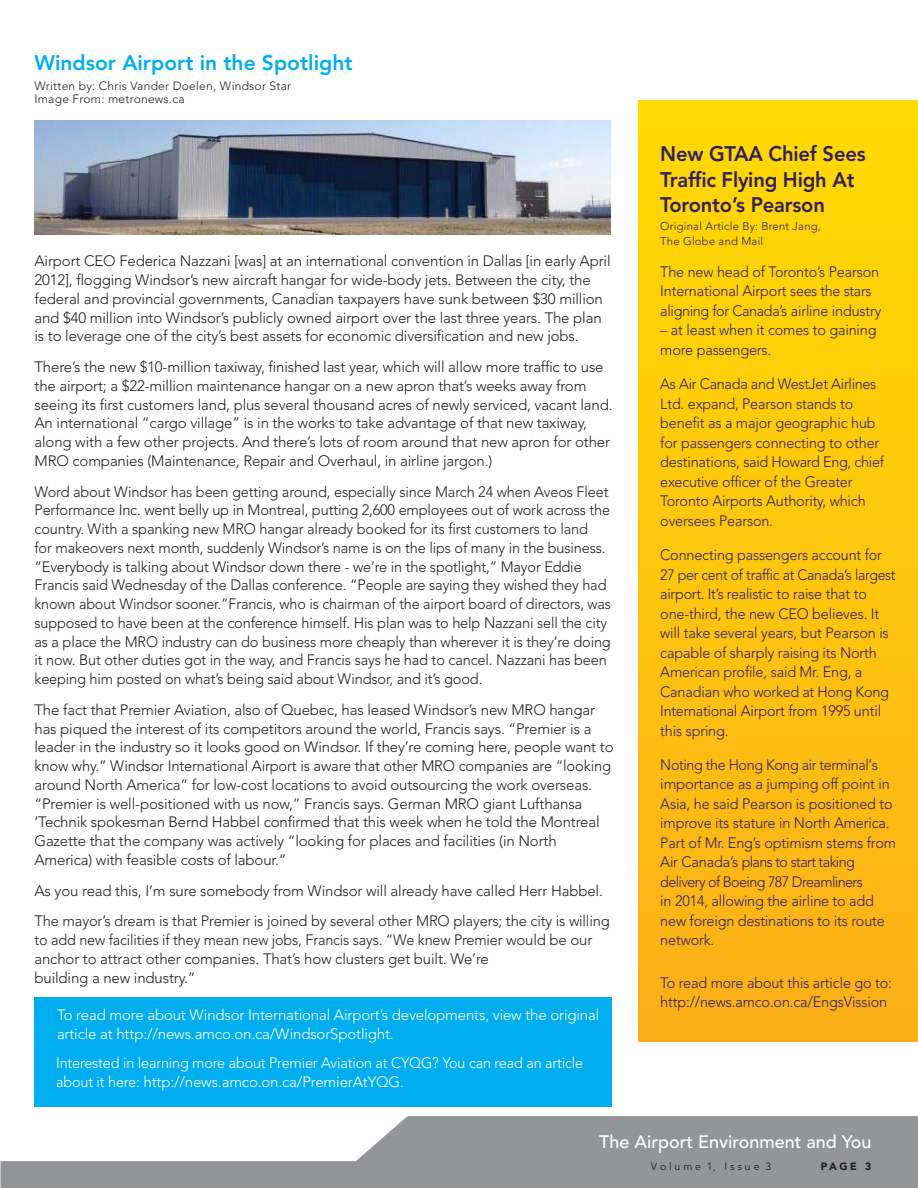
<style>
.page{position:relative;width:918px;height:1188px;background:#fff}
.page>*{position:absolute;margin:0;border:0;box-sizing:border-box;transform-origin:0 0}
.t1{font:800 21px/25.5px "Avenir LT Std";letter-spacing:-.01em;color:#341f61;scale:.96 1}
.t2{font:800 21px "Avenir LT Std";color:#00aeef}
.t3{font:500 18px "Avenir LT Std";color:#fff}
.t4{font:300 15px/18.8px "Avenir LT Std";letter-spacing:-.01em;color:#231f20}
.t5{font:300 15px/19.5px "Avenir LT Std";letter-spacing:-.01em;color:#341f61;scale:.96 1}
.t6{font:300 15px/19.5px "Avenir LT Std";letter-spacing:-.01em;color:#341f61;scale:.95 1}
.t7{font:300 15px/18.8px "Avenir LT Std";letter-spacing:-.01em;color:#231f20;scale:.96 1}
.t8{font:300 15px/18.8px "Avenir LT Std";letter-spacing:-.01em;color:#fff}
.t9{font:300 15px/18.8px "Avenir LT Std";letter-spacing:-.01em;color:#fff;scale:.96 1}
.t10{font:300 12px/13.5px "Avenir LT Std";letter-spacing:.02em;color:#231f20}
.t11{font:300 11.25px/15px "Avenir LT Std";letter-spacing:.02em;color:#341f61}
.t12{font:10.5px "Avenir LT Std";color:#231f20}
.t13{font:900 10.5px "Avenir LT Std";color:#231f20}
</style>
<div class="page">
<svg style="left:1px;top:1116px;width:917px;height:72px;fill:#939598"></svg>
<div style="left:34px;top:997px;width:578px;height:110px;background:#00aeef"></div>
<div style="left:639px;top:101px;width:279px;height:941px;background:linear-gradient(to bottom,#ffda00,#fbaf19)"></div>
<img style="left:34px;top:121px;width:577px;height:113px">
<h1 class="t2" style="left:34px;top:50px;width:320px">Windsor Airport in the Spotlight</h1>
<p class="t10" style="left:34px;top:79px;width:258px">Written by: Chris Vander Doelen, Windsor Star<br>Image From: metronews.ca</p>
<p class="t4" style="left:34px;top:252px;width:578px">Airport CEO Federica Nazzani [was] at an international convention in Dallas [in early April 2012], flogging Windsor’s new aircraft hangar for wide-body jets. Between the city, the federal and provincial governments, Canadian taxpayers have sunk between $30 million and $40 million into Windsor’s publicly owned airport over the last three years. The plan is to leverage one of the city’s best assets for economic diversification and new jobs.</p>
<p class="t4" style="left:34px;top:358px;width:580px">There’s the new $10-million taxiway, finished last year, which will allow more traffic to use the airport; a $22-million maintenance hangar on a new apron that’s weeks away from seeing its first customers land, plus several thousand acres of newly serviced, vacant land.<br>An international “cargo village” is in the works to take advantage of that new taxiway, along with a few other projects. And there’s lots of room around that new apron for other MRO companies (Maintenance, Repair and Overhaul, in airline jargon.)</p>
<p class="t4" style="left:34px;top:482px;width:578px">Word about Windsor has been getting around, especially since March 24 when Aveos Fleet Performance Inc. went belly up in Montreal, putting 2,600 employees out of work across the country. With a spanking new MRO hangar already booked for its first customers to land<br>for makeovers next month, suddenly Windsor’s name is on the lips of many in the business. “Everybody is talking about Windsor down there - we’re in the spotlight,” Mayor Eddie Francis said Wednesday of the Dallas conference. “People are saying they wished they had known about Windsor sooner.”Francis, who is chairman of the airport board of directors, was supposed to have been at the conference himself. His plan was to help Nazzani sell the city as a place the MRO industry can do business more cheaply than wherever it is they’re doing it now. But other duties got in the way, and Francis says he had to cancel. Nazzani has been keeping him posted on what’s being said about Windsor, and it’s good.</p>
<p class="t4" style="left:34px;top:700px;width:581px">The fact that Premier Aviation, also of Quebec, has leased Windsor’s new MRO hangar has piqued the interest of its competitors around the world, Francis says. “Premier is a leader in the industry so it looks good on Windsor. If they’re coming here, people want to know why.” Windsor International Airport is aware that other MRO companies are “looking around North America” for low-cost locations to avoid outsourcing the work overseas. “Premier is well-positioned with us now,” Francis says. German MRO giant Lufthansa ‘Technik spokesman Bernd Habbel confirmed that this week when he told the Montreal Gazette that the company was actively “looking for places and facilities (in North America) with feasible costs of labour.”</p>
<p class="t4" style="left:34px;top:875px;width:577px;line-height:30.8px">As you read this, I’m sure somebody from Windsor will already have called Herr Habbel.<br>The mayor’s dream is that Premier is joined by several other MRO players; the city is willing</p>
<p class="t7" style="left:34px;top:931px;width:583px">to add new facilities if they mean new jobs, Francis says. “We knew Premier would be our anchor to attract other companies. That’s how clusters get built. We’re<br>building a new industry.”</p>
<p class="t8" style="left:57px;top:1006px;width:544px">To read more about Windsor International Airport’s developments, view the original article at http://news.amco.on.ca/WindsorSpotlight.</p>
<p class="t9" style="left:56px;top:1054px;width:551px">Interested in learning more about Premier Aviation at CYQG? You can read an article about it here: http://news.amco.on.ca/PremierAtYQG.</p>
<h1 class="t1" style="left:660px;top:141px;width:215px">New GTAA Chief Sees<br>Traffic Flying High At<br>Toronto’s Pearson</h1>
<p class="t11" style="left:660px;top:219px;width:162px">Original Article By: Brent Jang,<br>The Globe and Mail</p>
<p class="t5" style="left:660px;top:262px;width:232px">The new head of Toronto’s Pearson<br>International Airport sees the stars aligning for Canada’s airline industry</p>
<p class="t5" style="left:660px;top:321px;width:227px">– at least when it comes to gaining more passengers.</p>
<p class="t5" style="left:660px;top:375px;width:235px">As Air Canada and WestJet Airlines<br>Ltd. expand, Pearson stands to benefit as a major geographic hub for passengers connecting to other destinations, said Howard Eng, chief executive officer of the Greater<br>Toronto Airports Authority, which oversees Pearson.</p>
<p class="t5" style="left:660px;top:546px;width:247px">Connecting passengers account for 27 per cent of traffic at Canada’s largest airport. It’s realistic to raise that to one‐third, the new CEO believes. It will take several years, but Pearson is capable of sharply raising its North American profile, said Mr. Eng, a Canadian who worked at Hong Kong International Airport from 1995 until this spring.</p>
<p class="t6" style="left:660px;top:755px;width:250px">Noting the Hong Kong air terminal’s importance as a jumping off point in Asia, he said Pearson is positioned to improve its stature in North America.<br>Part of Mr. Eng’s optimism stems from Air Canada’s plans to start taking delivery of Boeing 787 Dreamliners<br>in 2014, allowing the airline to add new foreign destinations to its route network.</p>
<p class="t5" style="left:660px;top:973px;width:243px;line-height:18.8px">To read more about this article go to: http://news.amco.on.ca/EngsVission</p>
<p class="t3" style="left:599px;top:1131px;width:274px">The Airport Environment and You</p>
<p class="t12" style="left:651px;top:1160px;width:122px">V o l u m e 1, I s s u e 3</p>
<p class="t13" style="left:821px;top:1160px;width:52px">PAGE 3</p>
</div>
